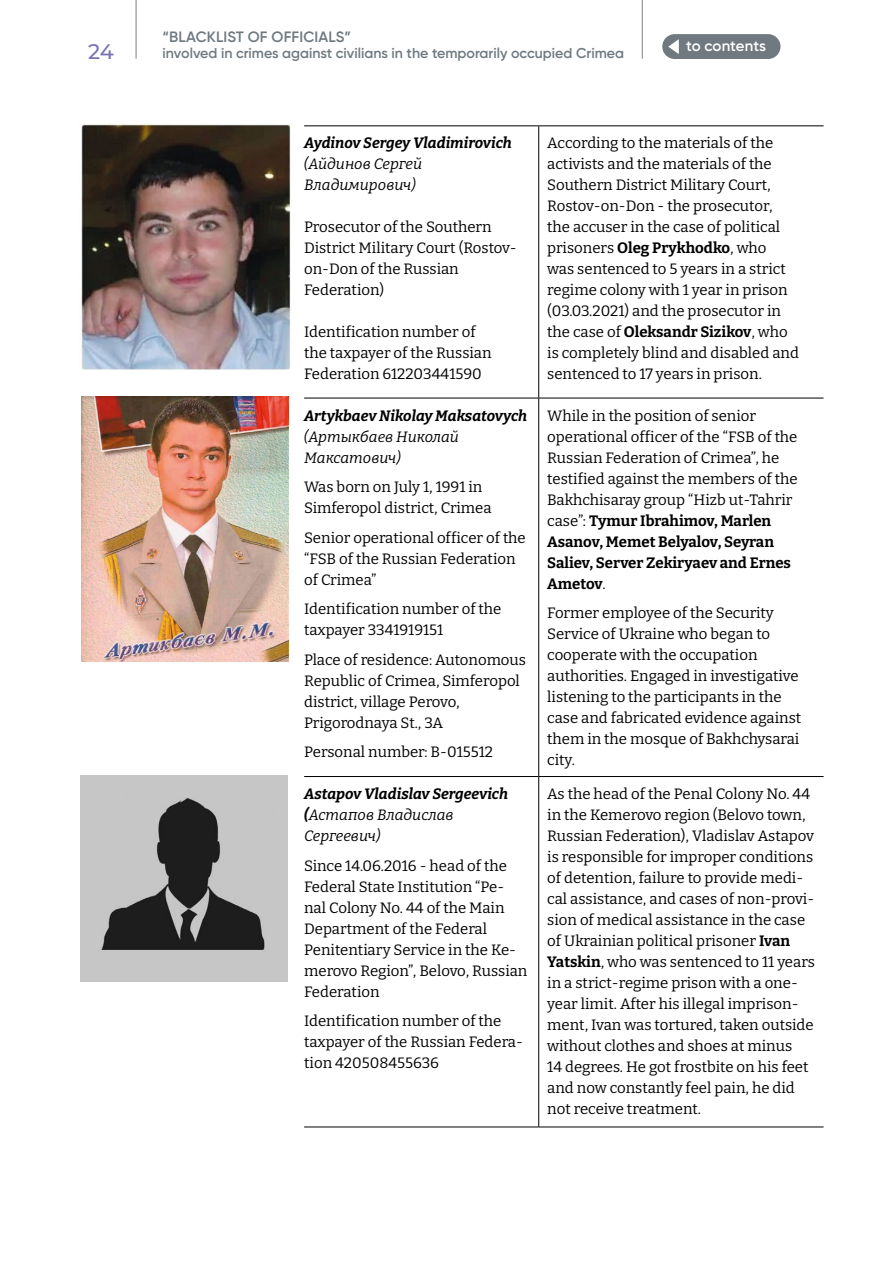
<style>
.page{position:relative;width:893px;height:1263px;background:#fff}
.page>*{position:absolute;margin:0;border:0;box-sizing:border-box;transform-origin:0 0}
.t1{font:500 21px "Montserrat";color:#7874b5}
.t2{font:15px/21px "Bitter";color:#000}
.t3{font:600 15px "Gilroy";color:#6f797f}
.t4{font:italic 700 15px/21px "Bitter";color:#000}
.t5{font:italic 15px/21px "Bitter";color:#000}
.t6{font:600 15px "Gilroy";letter-spacing:.005em;color:#fff}
.t7{font:600 14.25px "Gilroy";color:#6f797f}
.s1{font-weight:400}
.s2{font-weight:700}
</style>
<div class="page">
<hr style="left:136px;top:0;width:1px;height:59px;background:#818080">
<div style="left:662px;top:34px;width:118px;height:25px;background:#6f797f;border-radius:12px"></div>
<svg style="left:668px;top:39px;width:11px;height:15px"></svg>
<hr style="left:642px;top:0;width:1px;height:59px;background:#818080">
<img style="left:81px;top:775px;width:207px;height:206px">
<hr style="left:304px;top:125px;width:235px;height:1px;background:#000">
<hr style="left:539px;top:125px;width:285px;height:1px;background:#000">
<hr style="left:538px;top:126px;width:1px;height:272px;background:#000">
<hr style="left:304px;top:398px;width:235px;height:1px;background:#000">
<hr style="left:539px;top:398px;width:285px;height:1px;background:#000">
<hr style="left:538px;top:398px;width:1px;height:378px;background:#000">
<hr style="left:304px;top:776px;width:235px;height:1px;background:#000">
<hr style="left:539px;top:776px;width:285px;height:1px;background:#000">
<hr style="left:538px;top:777px;width:1px;height:349px;background:#000">
<hr style="left:304px;top:1126px;width:235px;height:1px;background:#000">
<hr style="left:539px;top:1126px;width:285px;height:1px;background:#000">
<img style="left:81px;top:124px;width:210px;height:246px">
<img style="left:81px;top:397px;width:207px;height:264px">
<p class="t3" style="left:163px;top:28px;width:190px">“BLACKLIST OF OFFICIALS”</p>
<p class="t3" style="left:185px;top:34px;width:190px">“BLACKLIST OF OFFICIALS”</p>
<p class="t6" style="left:686px;top:36px;width:82px">to contents</p>
<h1 class="t1" style="left:88px;top:36px;width:27px">24</h1>
<p class="t7" style="left:163px;top:44px;width:463px">involved in crimes against civilians in the temporarily occupied Crimea</p>
<h1 class="t1" style="left:83px;top:43px;width:27px">24</h1>
<p class="t3" style="left:185px;top:51px;width:487px">involved in crimes against civilians in the temporarily occupied Crimea</p>
<p class="t4" style="left:304px;top:132px;width:209px">Aydinov Sergey Vladimirovich</p>
<p class="t5" style="left:304px;top:153px;width:119px">(Айдинов Сергей<br>Владимирович)</p>
<p class="t2" style="left:304px;top:216px;width:214px">Prosecutor of the Southern<br>District Military Court (Rostov&shy;on-Don of the Russian<br>Federation)</p>
<p class="t2" style="left:304px;top:321px;width:189px">Identification number of the taxpayer of the Russian<br>Federation 612203441590</p>
<p class="t4" style="left:304px;top:404px;width:225px">Artykbaev Nikolay Maksatovych</p>
<p class="t5" style="left:304px;top:425px;width:156px">(Артыкбаев Николай<br>Максатович)</p>
<p class="t2" style="left:304px;top:476px;width:189px">Was born on July 1, 1991 in<br>Simferopol district, Crimea</p>
<p class="t2" style="left:304px;top:526px;width:223px">Senior operational officer of the “FSB of the Russian Federation of Crimea”</p>
<p class="t2" style="left:304px;top:598px;width:199px">Identification number of the taxpayer 3341919151</p>
<p class="t2" style="left:304px;top:648px;width:223px">Place of residence: Autonomous<br>Republic of Crimea, Simferopol district, village Perovo,<br>Prigorodnaya St., 3A</p>
<p class="t2" style="left:304px;top:741px;width:190px">Personal number: B-015512</p>
<p class="t4" style="left:304px;top:783px;width:205px">Astapov Vladislav Sergeevich (<span class="s1">Астапов Владислав<br>Сергеевич)</span></p>
<p class="t2" style="left:304px;top:854px;width:225px">Since 14.06.2016 - head of the<br>Federal State Institution “Pe&shy;nal Colony No. 44 of the Main<br>Department of the Federal<br>Penitentiary Service in the Ke&shy;merovo Region”, Belovo, Russian<br>Federation</p>
<p class="t2" style="left:304px;top:1010px;width:220px">Identification number of the taxpayer of the Russian Federa&shy;tion 420508455636</p>
<p class="t2" style="left:547px;top:132px;width:253px">According to the materials of the activists and the materials of the Southern District Military Court, Rostov-on-Don - the prosecutor, the accuser in the case of political prisoners <span class="s2">Oleg Prykhodko</span>, who<br>was sentenced to 5 years in a strict regime colony with 1 year in prison (03.03.2021) and the prosecutor in the case of <span class="s2">Oleksandr Sizikov</span>, who is completely blind and disabled and sentenced to 17 years in prison.</p>
<p class="t2" style="left:547px;top:404px;width:252px">While in the position of senior operational officer of the “FSB of the<br>Russian Federation of Crimea”, he testified against the members of the<br>Bakhchisaray group “Hizb ut-Tahrir case”: <span class="s2">Tymur Ibrahimov, Marlen<br>Asanov, Memet Belyalov, Seyran<br>Saliev, Server Zekiryaev and Ernes<br>Ametov</span>.</p>
<p class="t2" style="left:547px;top:602px;width:256px">Former employee of the Security<br>Service of Ukraine who began to cooperate with the occupation authorities. Engaged in investigative listening to the participants in the case and fabricated evidence against them in the mosque of Bakhchysarai city.</p>
<p class="t2" style="left:547px;top:783px;width:269px">As the head of the Penal Colony No. 44 in the Kemerovo region (Belovo town, Russian Federation), Vladislav Astapov is responsible for improper conditions of detention, failure to provide medi&shy;cal assistance, and cases of non-provi&shy;sion of medical assistance in the case of Ukrainian political prisoner <span class="s2">Ivan Yatskin</span>, who was sentenced to 11 years in a strict-regime prison with a one&shy;year limit. After his illegal imprison&shy;ment, Ivan was tortured, taken outside without clothes and shoes at minus<br>14 degrees. He got frostbite on his feet and now constantly feel pain, he did not receive treatment.</p>
</div>
